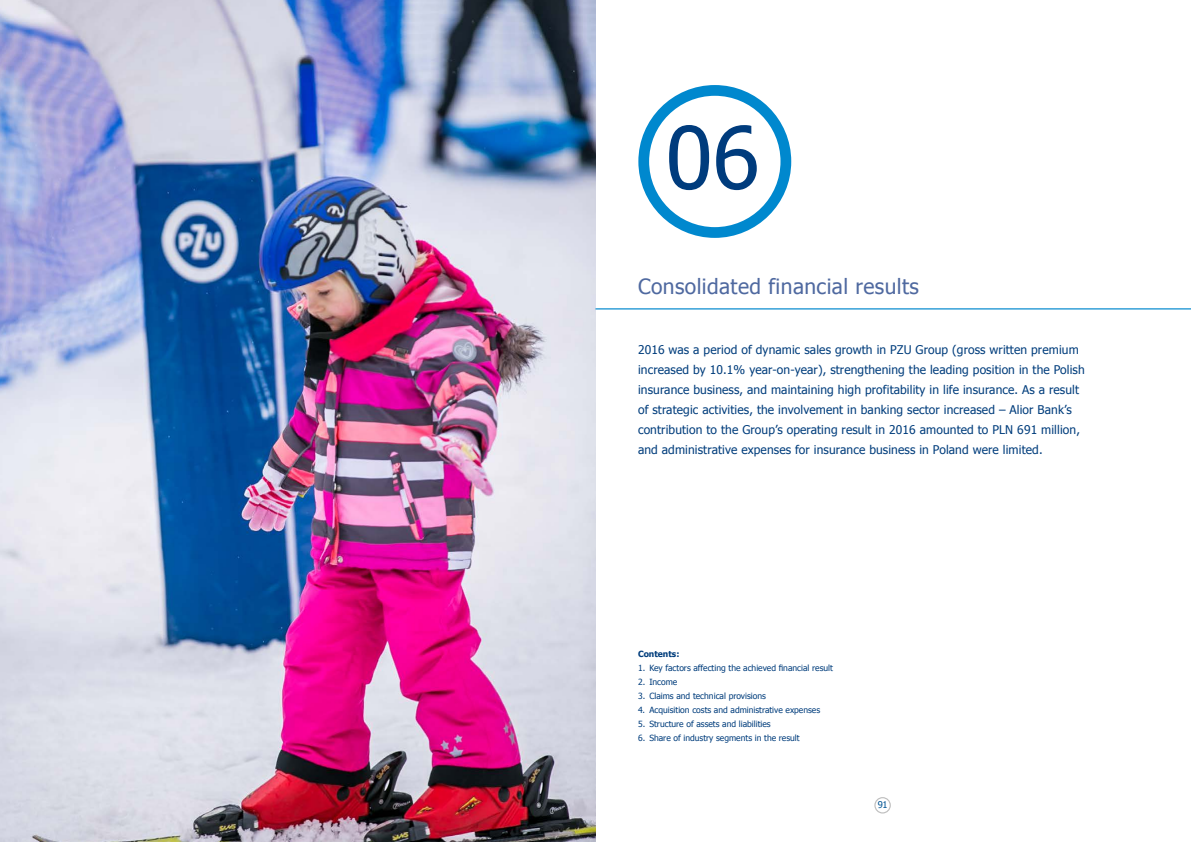
<style>
.page{position:relative;width:1191px;height:842px;background:#fff}
.page>*{position:absolute;margin:0;border:0;box-sizing:border-box;transform-origin:0 0}
.t1{font:86px "Tahoma";color:#003c7d}
.t2{font:21px "Tahoma";letter-spacing:.02em;color:#4f69a0}
.t3{font:12px/20px "Tahoma";letter-spacing:.01em;color:#003d7c}
.t4{font:9.4px "Tahoma";color:#005493}
.t5{font:8.5px "Tahoma";color:#003d7c}
.t6{font:700 8.5px "Tahoma";color:#003d7c}
</style>
<div class="page">
<div style="left:874px;top:797px;width:17px;height:16px;border:1px solid #bebebe;border-radius:50%"></div>
<img style="left:0;top:0;width:595px;height:842px">
<div style="left:638px;top:85px;width:153px;height:153px;border:11px solid #0088ce;border-radius:50%"></div>
<hr style="left:595px;top:308px;width:596px;height:1px;background:#0088ce">
<h1 class="t1" style="left:665px;top:100px;width:95px">06</h1>
<h2 class="t2" style="left:638px;top:272px;width:282px">Consolidated financial results</h2>
<p class="t3" style="left:638px;top:339px;width:448px">2016 was a period of dynamic sales growth in PZU Group (gross written premium increased by 10.1% year-on-year), strengthening the leading position in the Polish insurance business, and maintaining high profitability in life insurance. As a result of strategic activities, the involvement in banking sector increased – Alior Bank’s contribution to the Group’s operating result in 2016 amounted to PLN 691 million, and administrative expenses for insurance business in Poland were limited.</p>
<p class="t6" style="left:638px;top:648px;width:43px">Contents:</p>
<p class="t5" style="left:638px;top:662px;width:196px">1. Key factors affecting the achieved financial result</p>
<p class="t5" style="left:638px;top:676px;width:41px">2. Income</p>
<p class="t5" style="left:638px;top:690px;width:129px">3. Claims and technical provisions</p>
<p class="t5" style="left:638px;top:704px;width:184px">4. Acquisition costs and administrative expenses</p>
<p class="t5" style="left:638px;top:718px;width:134px">5. Structure of assets and liabilities</p>
<p class="t5" style="left:638px;top:732px;width:163px">6. Share of industry segments in the result</p>
<p class="t4" style="left:877px;top:799px;width:11px">91</p>
</div>
